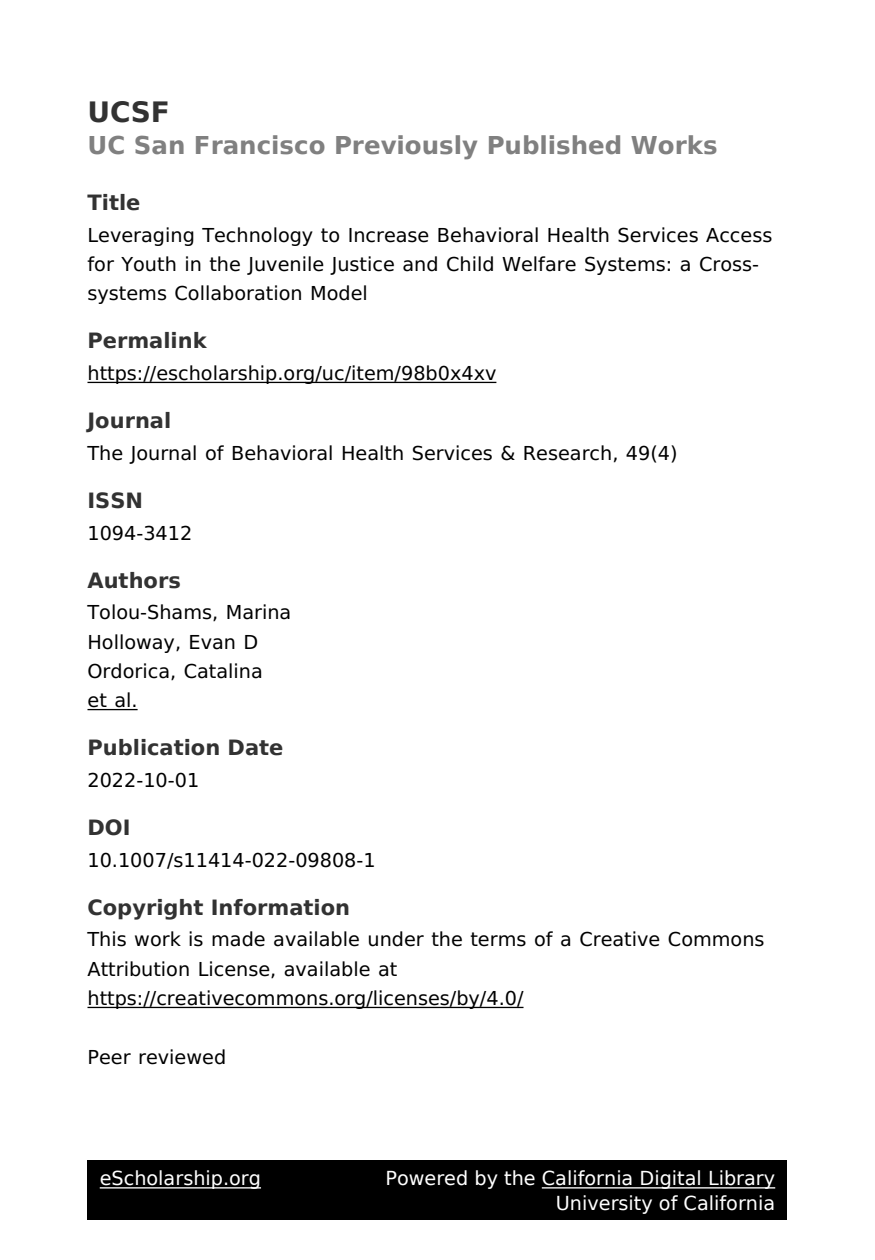
<style>
.page{position:relative;width:875px;height:1260px;background:#fff}
.page>*{position:absolute;margin:0;border:0;box-sizing:border-box;transform-origin:0 0}
.t1{font:700 28px "DejaVu Sans";color:#323232}
.t2{font:700 24.5px "DejaVu Sans";color:#808080}
.t3{font:700 21px "DejaVu Sans";color:#323232}
.t4{font:19.25px/29.2px "Code 2000";color:#000}
.t5{font:19.25px/24.5px "DejaVu Sans";color:#fff;text-align:right}
</style>
<div class="page">
<hr style="left:88px;top:382px;width:408px;height:1px;background:#000">
<hr style="left:88px;top:709px;width:50px;height:1px;background:#000">
<hr style="left:88px;top:1007px;width:436px;height:1px;background:#000">
<div style="left:88px;top:1160px;width:700px;height:60px;background:#000"></div>
<hr style="left:100px;top:1187px;width:161px;height:2px;background:#fff">
<hr style="left:542px;top:1187px;width:233px;height:2px;background:#fff">
<h1 class="t1" style="left:88px;top:101px;width:84px">UCSF</h1>
<p class="t2" style="left:88px;top:136px;width:632px">UC San Francisco Previously Published Works</p>
<p class="t3" style="left:88px;top:194px;width:54px">Title</p>
<p class="t4" style="left:88px;top:220px;width:686px">Leveraging Technology to Increase Behavioral Health Services Access for Youth in the Juvenile Justice and Child Welfare Systems: a Cross&shy;systems Collaboration Model</p>
<p class="t3" style="left:88px;top:332px;width:121px">Permalink</p>
<p class="t4" style="left:88px;top:359px;width:410px">https://escholarship.org/uc/item/98b0x4xv</p>
<p class="t3" style="left:88px;top:412px;width:85px">Journal</p>
<p class="t4" style="left:88px;top:439px;width:592px">The Journal of Behavioral Health Services &amp; Research, 49(4)</p>
<p class="t3" style="left:88px;top:492px;width:57px">ISSN</p>
<p class="t4" style="left:88px;top:518px;width:106px">1094-3412</p>
<p class="t3" style="left:88px;top:572px;width:95px">Authors</p>
<p class="t4" style="left:88px;top:598px;width:205px">Tolou-Shams, Marina<br>Holloway, Evan D<br>Ordorica, Catalina<br>et al.</p>
<p class="t3" style="left:88px;top:739px;width:198px">Publication Date</p>
<p class="t4" style="left:88px;top:766px;width:113px">2022-10-01</p>
<p class="t3" style="left:88px;top:819px;width:45px">DOI</p>
<p class="t4" style="left:88px;top:846px;width:290px">10.1007/s11414-022-09808-1</p>
<p class="t3" style="left:88px;top:899px;width:264px">Copyright Information</p>
<p class="t4" style="left:88px;top:925px;width:679px">This work is made available under the terms of a Creative Commons<br>Attribution License, available at https://creativecommons.org/licenses/by/4.0/</p>
<p class="t4" style="left:88px;top:1042px;width:140px">Peer reviewed</p>
<p class="t5" style="left:100px;top:1168px;width:163px">eScholarship.org</p>
<p class="t5" style="left:385px;top:1168px;width:391px">Powered by the California Digital Library<br>University of California</p>
</div>
